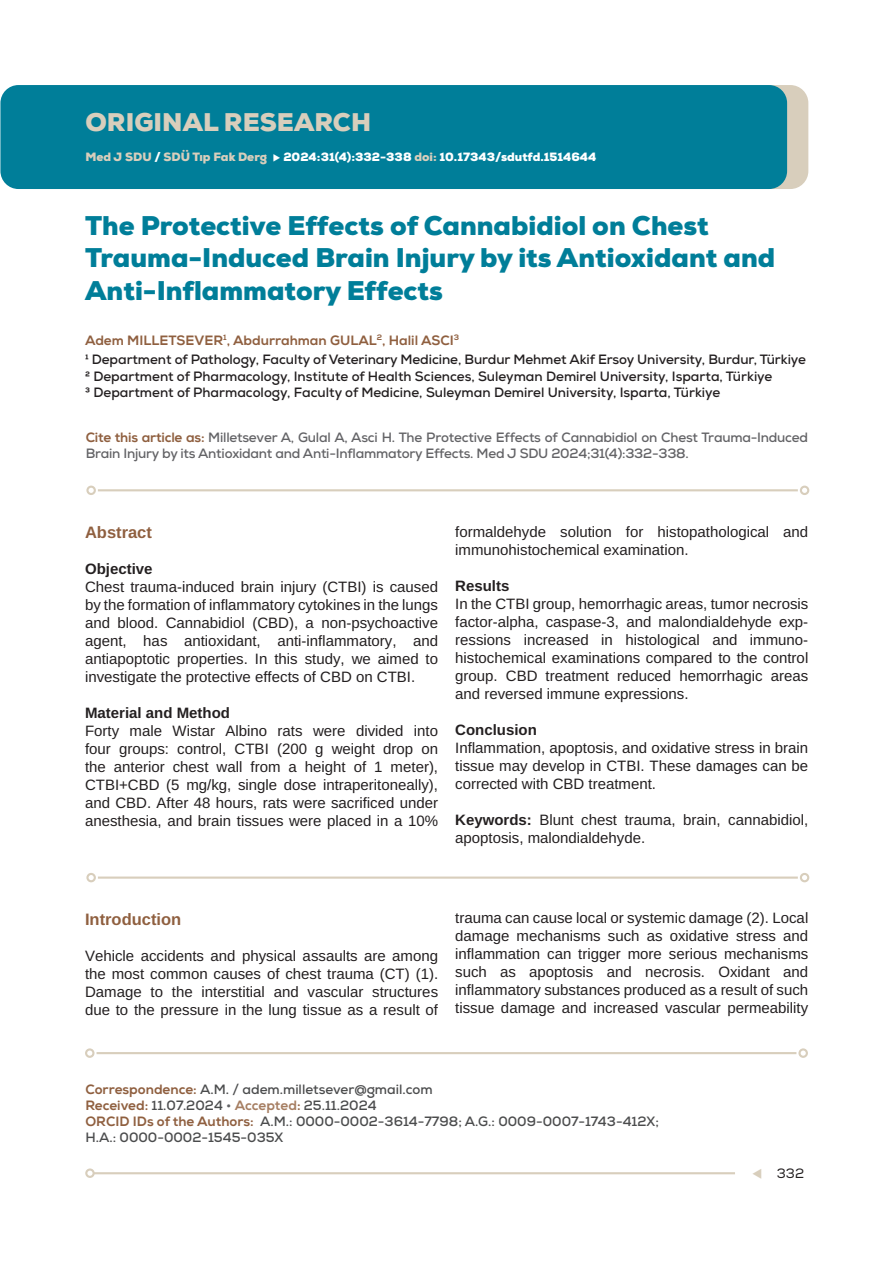
<style>
.page{position:relative;width:893px;height:1263px;background:#fff}
.page>*{position:absolute;margin:0;border:0;box-sizing:border-box;transform-origin:0 0}
.t1{font:900 27px/32.4px "Nexa";color:#007e99}
.t2{font:900 25.5px "Nexa";color:#d8cebc}
.t3{font:700 16.5px "Arimo";color:#8f5f3f}
.t4{font:15px/18px "Arimo";color:#231f20;text-align:justify}
.t5{font:700 15px "Arimo";color:#231f20}
.t6{font:700 13.5px/19.6px "Nexa";letter-spacing:-.005em;color:#231f20}
.t7{font:700 13.5px/16.2px "Nexa";color:#4b4c4d}
.t8{font:700 13.5px/16.2px "Nexa";letter-spacing:-.015em;color:#636366}
.t9{font:13.5px "Nexa";color:#231f20}
.t10{font:900 12px "Nexa";color:#fff}
.s1{color:#d8cebc}
.s2{font-weight:800;color:#8f5f3f}
.s3{font-weight:700}
.s4{color:#636366}
.s5{font-weight:800;color:#a67e62}
</style>
<div class="page">
<hr style="left:94px;top:1172px;width:641px;height:2px;background:#d8cebc">
<div style="left:85px;top:1168px;width:10px;height:10px;border:2px solid #d8cebc;border-radius:50%"></div>
<div style="left:16px;top:85px;width:792px;height:104px;background:#d8cebc;border-radius:18px"></div>
<div style="left:0;top:85px;width:787px;height:104px;background:#007e99;border-radius:18px"></div>
<hr style="left:98px;top:489px;width:700px;height:2px;background:#d8cebc">
<div style="left:86px;top:486px;width:10px;height:9px;border:2px solid #d8cebc;border-radius:50%"></div>
<div style="left:800px;top:486px;width:9px;height:9px;border:2px solid #d8cebc;border-radius:50%"></div>
<hr style="left:98px;top:876px;width:700px;height:3px;background:#d8cebc">
<div style="left:86px;top:873px;width:10px;height:9px;border:2px solid #d8cebc;border-radius:50%"></div>
<div style="left:800px;top:873px;width:9px;height:9px;border:2px solid #d8cebc;border-radius:50%"></div>
<hr style="left:97px;top:1052px;width:699px;height:2px;background:#d8cebc">
<div style="left:85px;top:1048px;width:10px;height:10px;border:2px solid #d8cebc;border-radius:50%"></div>
<div style="left:798px;top:1048px;width:10px;height:10px;border:2px solid #d8cebc;border-radius:50%"></div>
<h2 class="t2" style="left:85px;top:106px;width:287px">ORIGINAL RESEARCH</h2>
<p class="t10" style="left:85px;top:149px;width:513px"><span class="s1">Med J SDU</span> / <span class="s1">SDÜ Tıp Fak Derg</span> ◆ 2024:31(4):332-338 <span class="s1">doi:</span> 10.17343/sdutfd.1514644</p>
<h1 class="t1" style="left:85px;top:209px;width:692px">The Protective Effects of Cannabidiol on Chest<br>Trauma-Induced Brain Injury by its Antioxidant and<br>Anti-Inflammatory Effects</h1>
<p class="t6" style="left:85px;top:330px;width:722px"><span class="s2">Adem MILLETSEVER</span><sup>1</sup><span class="s2">, Abdurrahman GULAL</span><sup>2</sup><span class="s2">, Halil ASCI</span><sup>3<br></sup>1 Department of Pathology, Faculty of Veterinary Medicine, Burdur Mehmet Akif Ersoy University, Burdur, Türkiye</p>
<p class="t6" style="left:85px;top:368px;width:689px;line-height:16.2px">2 Department of Pharmacology, Institute of Health Sciences, Suleyman Demirel University, Isparta, Türkiye<br>3 Department of Pharmacology, Faculty of Medicine, Suleyman Demirel University, Isparta, Türkiye</p>
<p class="t8" style="left:86px;top:429px;width:724px"><span class="s2">Cite this article as:</span> Milletsever A, Gulal A, Asci H. The Protective Effects of Cannabidiol on Chest Trauma-Induced<br>Brain Injury by its Antioxidant and Anti-Inflammatory Effects. Med J SDU 2024;31(4):332-338.</p>
<p class="t3" style="left:85px;top:521px;width:68px">Abstract</p>
<p class="t5" style="left:85px;top:559px;width:69px">Objective</p>
<p class="t4" style="left:85px;top:578px;width:355px">Chest trauma-induced brain injury (CTBI) is caused by the formation of inflammatory cytokines in the lungs and blood. Cannabidiol (CBD), a non-psychoactive agent, has antioxidant, anti-inflammatory, and antiapoptotic properties. In this study, we aimed to investigate the protective effects of CBD on CTBI.</p>
<p class="t5" style="left:85px;top:703px;width:147px">Material and Method</p>
<p class="t4" style="left:85px;top:722px;width:355px">Forty male Wistar Albino rats were divided into four groups: control, CTBI (200 g weight drop on the anterior chest wall from a height of 1 meter), CTBI+CBD (5 mg/kg, single dose intraperitoneally), and CBD. After 48 hours, rats were sacrificed under anesthesia, and brain tissues were placed in a 10%</p>
<p class="t4" style="left:455px;top:523px;width:355px">formaldehyde solution for histopathological and immunohistochemical examination.</p>
<p class="t5" style="left:455px;top:575px;width:56px">Results</p>
<p class="t4" style="left:455px;top:595px;width:355px">In the CTBI group, hemorrhagic areas, tumor necrosis factor-alpha, caspase-3, and malondialdehyde exp&shy;ressions increased in histological and immuno&shy;histochemical examinations compared to the control group. CBD treatment reduced hemorrhagic areas and reversed immune expressions.</p>
<p class="t5" style="left:455px;top:719px;width:83px">Conclusion</p>
<p class="t4" style="left:455px;top:739px;width:355px">Inflammation, apoptosis, and oxidative stress in brain tissue may develop in CTBI. These damages can be corrected with CBD treatment.</p>
<p class="t4" style="left:455px;top:811px;width:355px"><span class="s3">Keywords:</span> Blunt chest trauma, brain, cannabidiol, apoptosis, malondialdehyde.</p>
<p class="t3" style="left:85px;top:907px;width:98px">Introduction</p>
<p class="t4" style="left:85px;top:947px;width:355px">Vehicle accidents and physical assaults are among the most common causes of chest trauma (CT) (1).<br>Damage to the interstitial and vascular structures due to the pressure in the lung tissue as a result of</p>
<p class="t4" style="left:455px;top:909px;width:355px">trauma can cause local or systemic damage (2). Local damage mechanisms such as oxidative stress and inflammation can trigger more serious mechanisms such as apoptosis and necrosis. Oxidant and inflammatory substances produced as a result of such tissue damage and increased vascular permeability</p>
<p class="t7" style="left:85px;top:1081px;width:575px"><span class="s2">Correspondence:</span> A.M. / adem.milletsever@gmail.com<br><span class="s2">Received:</span> 11.07.2024 <span class="s4">•</span> <span class="s5">Accepted</span><span class="s2">:</span> 25.11.2024<br><span class="s2">ORCID IDs of the Authors:</span> A.M.: 0000-0002-3614-7798; A.G.: 0009-0007-1743-412X; H.A.: 0000-0002-1545-035X</p>
<p class="t9" style="left:752px;top:1165px;width:54px"><span class="s1">▼</span> 332</p>
</div>
